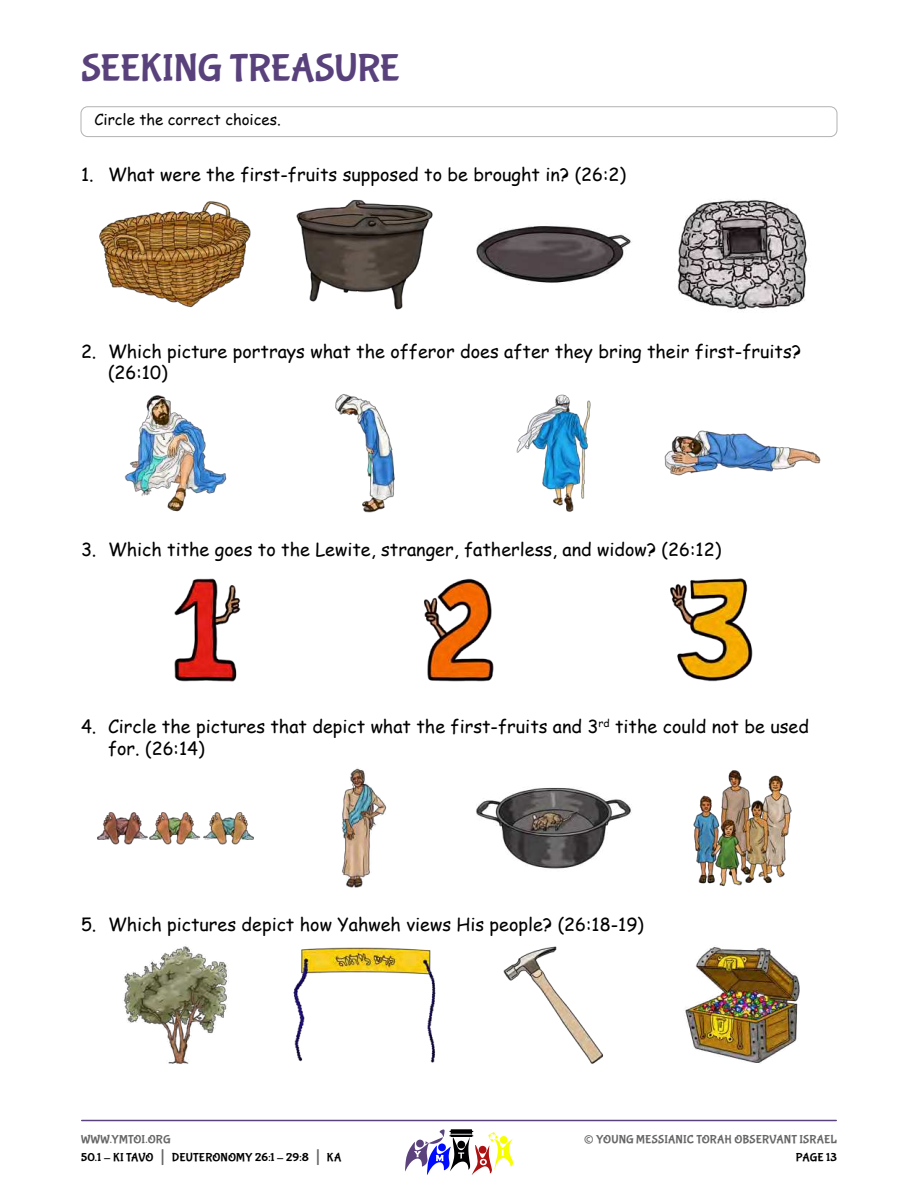
<style>
.page{position:relative;width:918px;height:1188px;background:#fff}
.page>*{position:absolute;margin:0;border:0;box-sizing:border-box;transform-origin:0 0}
.t1{font:39px "Bubblegum Sans";letter-spacing:-.01em;color:#59417c}
.t2{font:27px "Bubblegum Sans";color:#666}
.t3{font:18px/21.6px "Comic Sans MS";color:#000}
.t4{font:15px "Comic Sans MS";color:#000}
.t5{font:12px/18px "Bubblegum Sans";letter-spacing:.015em;color:#000}
.t6{font:12px "Bubblegum Sans";letter-spacing:.01em;color:#666}
.s1{color:#666}
.s2{font-size:21px;color:#666}
</style>
<div class="page">
<hr style="left:82px;top:1120px;width:754px;height:1px;background:#59417c">
<svg style="left:405px;top:1129px;width:108px;height:46px"></svg>
<div style="left:81px;top:106px;width:756px;height:31px;border:1px solid #b2b2b2;border-radius:7px"></div>
<img style="left:99px;top:201px;width:152px;height:107px">
<img style="left:296px;top:199px;width:137px;height:111px">
<img style="left:476px;top:226px;width:156px;height:59px">
<img style="left:677px;top:199px;width:131px;height:111px">
<img style="left:124px;top:395px;width:103px;height:117px">
<img style="left:335px;top:394px;width:60px;height:119px">
<img style="left:516px;top:394px;width:75px;height:118px">
<img style="left:664px;top:430px;width:157px;height:46px">
<img style="left:174px;top:578px;width:67px;height:104px">
<img style="left:424px;top:578px;width:70px;height:104px">
<img style="left:670px;top:578px;width:83px;height:104px">
<img style="left:97px;top:812px;width:117px;height:33px">
<img style="left:342px;top:768px;width:45px;height:120px">
<img style="left:476px;top:787px;width:156px;height:82px">
<img style="left:693px;top:770px;width:99px;height:117px">
<img style="left:123px;top:946px;width:68px;height:118px">
<img style="left:293px;top:947px;width:134px;height:115px">
<img style="left:503px;top:946px;width:101px;height:118px">
<img style="left:685px;top:947px;width:115px;height:117px">
<h1 class="t1" style="left:81px;top:44px;width:321px">SEEKING TREASURE</h1>
<p class="t4" style="left:94px;top:113px;width:188px">Circle the correct choices.</p>
<p class="t3" style="left:81px;top:165px;width:547px">1. What were the first-fruits supposed to be brought in? (26:2)</p>
<p class="t3" style="left:108px;top:342px;width:695px;text-indent:-27px">2. Which picture portrays what the offeror does after they bring their first-fruits? (26:10)</p>
<p class="t3" style="left:81px;top:541px;width:642px">3. Which tithe goes to the Lewite, stranger, fatherless, and widow? (26:12)</p>
<p class="t3" style="left:108px;top:718px;width:702px;text-indent:-27px">4. Circle the pictures that depict what the first-fruits and 3<sup>rd</sup> tithe could not be used for. (26:14)</p>
<p class="t3" style="left:81px;top:916px;width:564px">5. Which pictures depict how Yahweh views His people? (26:18-19)</p>
<p class="t5" style="left:81px;top:1130px;width:262px"><span class="s1">WWW.YMTOI.ORG<br></span>50.1 - KI TAVO <span class="s2">|</span> DEUTERONOMY 26:1 - 29:8 <span class="s2">|</span> KA</p>
<h2 class="t2" style="left:584px;top:1122px;width:12px">©</h2>
<p class="t6" style="left:596px;top:1132px;width:242px">YOUNG MESSIANIC TORAH OBSERVANT ISRAEL</p>
<p class="t5" style="left:796px;top:1148px;width:43px">PAGE 13</p>
</div>
